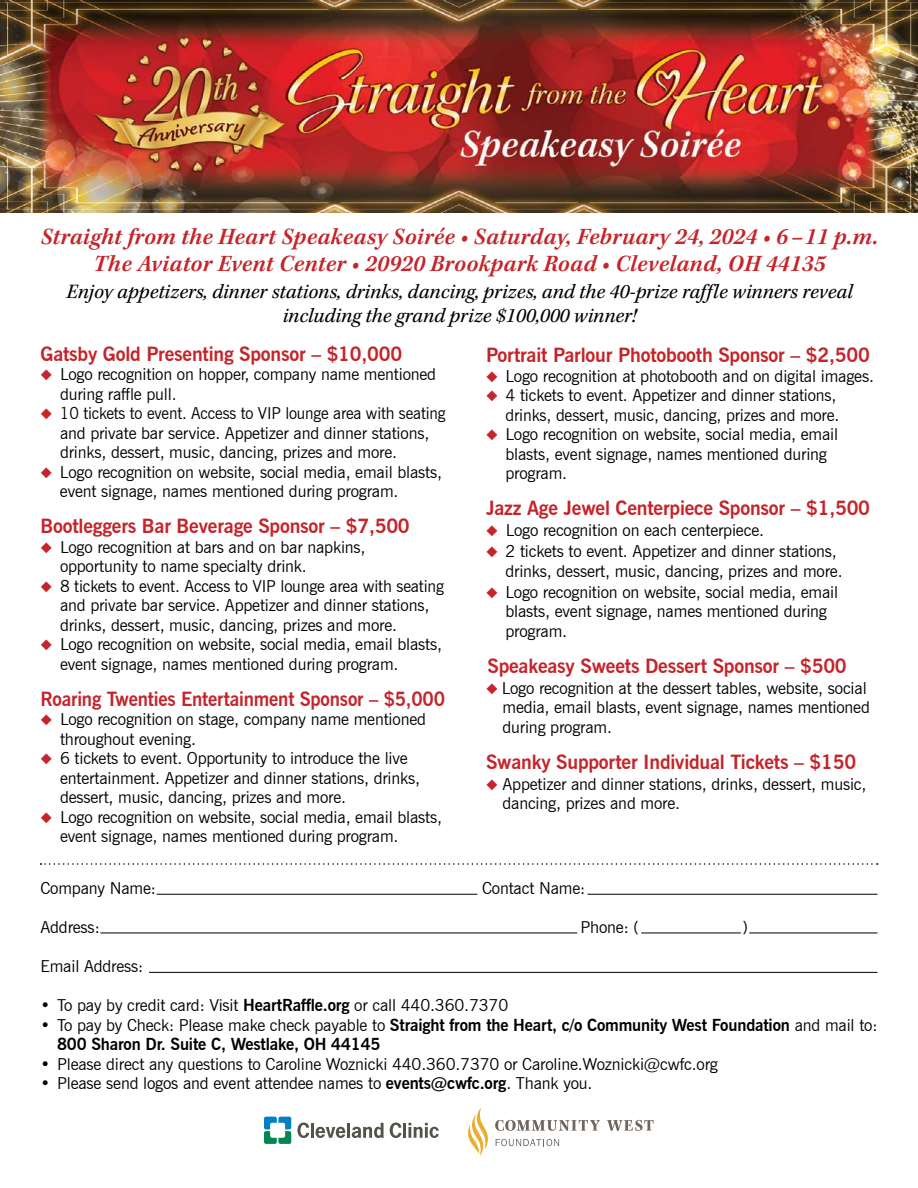
<style>
.page{position:relative;width:918px;height:1188px;background:#fff}
.page>*{position:absolute;margin:0;border:0;box-sizing:border-box;transform-origin:0 0}
.t1{font:italic 600 24px/27px "Kepler Std";letter-spacing:.01em;color:#c4242a;text-align:center}
.t2{font:italic 21px/24px "Kepler Std";color:#000;text-align:center}
.t3{font:700 19.5px "News Gothic BT";letter-spacing:-.01em;color:#c4242a}
.t4{font:700 19.5px "News Gothic BT";letter-spacing:-.01em;color:#c4242a;scale:.96 1}
.t5{font:16.5px/19.5px "News Gothic BT";letter-spacing:-.01em;color:#000}
.t6{font:16.5px/19.5px "News Gothic BT";letter-spacing:-.01em;color:#000;scale:.96 1}
.t7{font:700 16.5px/19.5px "News Gothic BT";letter-spacing:-.01em;color:#000}
.s1{color:#c4242a}
.s2{font-weight:700}
.s3{font-weight:400}
</style>
<div class="page">
<img style="left:0;top:0;width:918px;height:213px">
<svg style="left:495px;top:1120px;width:105px;height:11px"></svg>
<svg style="left:607px;top:1120px;width:46px;height:11px"></svg>
<svg style="left:496px;top:1139px;width:63px;height:7px"></svg>
<svg style="left:468px;top:1108px;width:20px;height:48px"></svg>
<svg style="left:264px;top:1117px;width:27px;height:27px"></svg>
<svg style="left:297px;top:1123px;width:12px;height:15px"></svg>
<hr style="left:311px;top:1123px;width:3px;height:15px;background:#54534a">
<svg style="left:316px;top:1127px;width:29px;height:11px"></svg>
<hr style="left:347px;top:1123px;width:3px;height:15px;background:#54534a">
<svg style="left:390px;top:1123px;width:12px;height:15px"></svg>
<hr style="left:403px;top:1123px;width:3px;height:15px;background:#54534a">
<svg style="left:408px;top:1123px;width:31px;height:15px"></svg>
<svg style="left:352px;top:1123px;width:32px;height:15px"></svg>
<svg style="left:40px;top:863px;width:838px;height:2px"></svg>
<hr style="left:157px;top:894px;width:320px;height:1px;background:#000">
<hr style="left:100px;top:933px;width:477px;height:1px;background:#000">
<hr style="left:149px;top:972px;width:729px;height:1px;background:#000">
<hr style="left:588px;top:894px;width:290px;height:1px;background:#000">
<hr style="left:641px;top:933px;width:100px;height:1px;background:#000">
<hr style="left:749px;top:933px;width:129px;height:1px;background:#000">
<h1 class="t1" style="left:41px;top:224px;width:839px">Straight from the Heart Speakeasy Soirée • Saturday, February 24, 2024 • 6 – 11 p.m.<br>The Aviator Event Center • 20920 Brookpark Road • Cleveland, OH 44135</h1>
<p class="t2" style="left:66px;top:280px;width:788px">Enjoy appetizers, dinner stations, drinks, dancing, prizes, and the 40-prize raffle winners reveal including the grand prize $100,000 winner!</p>
<p class="t3" style="left:40px;top:342px;width:363px">Gatsby Gold Presenting Sponsor – $10,000</p>
<p class="t5" style="left:60px;top:365px;width:378px;text-indent:-20px"><span class="s1">◆</span> Logo recognition on hopper, company name mentioned during raffle pull.</p>
<p class="t6" style="left:60px;top:404px;width:403px;text-indent:-20px"><span class="s1">◆</span> 10 tickets to event. Access to VIP lounge area with seating and private bar service. Appetizer and dinner stations, drinks, dessert, music, dancing, prizes and more.</p>
<p class="t5" style="left:60px;top:462px;width:384px;text-indent:-19px"><span class="s1">◆</span> Logo recognition on website, social media, email blasts, event signage, names mentioned during program.</p>
<p class="t3" style="left:40px;top:515px;width:371px">Bootleggers Bar Beverage Sponsor – $7,500</p>
<p class="t5" style="left:60px;top:537px;width:307px;text-indent:-20px"><span class="s1">◆</span> Logo recognition at bars and on bar napkins, opportunity to name specialty drink.</p>
<p class="t5" style="left:60px;top:576px;width:385px;text-indent:-20px"><span class="s1">◆</span> 8 tickets to event. Access to VIP lounge area with seating and private bar service. Appetizer and dinner stations, drinks, dessert, music, dancing, prizes and more.</p>
<p class="t5" style="left:60px;top:635px;width:384px;text-indent:-20px"><span class="s1">◆</span> Logo recognition on website, social media, email blasts, event signage, names mentioned during program.</p>
<p class="t4" style="left:40px;top:687px;width:423px">Roaring Twenties Entertainment Sponsor – $5,000</p>
<p class="t5" style="left:60px;top:710px;width:368px;text-indent:-20px"><span class="s1">◆</span> Logo recognition on stage, company name mentioned throughout evening.</p>
<p class="t5" style="left:60px;top:749px;width:362px;text-indent:-20px"><span class="s1">◆</span> 6 tickets to event. Opportunity to introduce the live entertainment. Appetizer and dinner stations, drinks, dessert, music, dancing, prizes and more.</p>
<p class="t5" style="left:60px;top:807px;width:384px;text-indent:-20px"><span class="s1">◆</span> Logo recognition on website, social media, email blasts, event signage, names mentioned during program.</p>
<p class="t3" style="left:486px;top:343px;width:385px">Portrait Parlour Photobooth Sponsor – $2,500</p>
<p class="t5" style="left:486px;top:366px;width:390px"><span class="s1">◆</span> Logo recognition at photobooth and on digital images.</p>
<p class="t5" style="left:486px;top:386px;width:355px;text-align:right"><span class="s1">◆</span> 4 tickets to event. Appetizer and dinner stations, drinks, dessert, music, dancing, prizes and more.</p>
<p class="t5" style="left:506px;top:425px;width:334px;text-indent:-20px"><span class="s1">◆</span> Logo recognition on website, social media, email blasts, event signage, names mentioned during program.</p>
<p class="t3" style="left:486px;top:496px;width:386px">Jazz Age Jewel Centerpiece Sponsor – $1,500</p>
<p class="t5" style="left:486px;top:521px;width:280px"><span class="s1">◆</span> Logo recognition on each centerpiece.</p>
<p class="t5" style="left:506px;top:542px;width:339px;text-indent:-20px"><span class="s1">◆</span> 2 tickets to event. Appetizer and dinner stations, drinks, dessert, music, dancing, prizes and more.</p>
<p class="t5" style="left:506px;top:582px;width:334px;text-indent:-20px"><span class="s1">◆</span> Logo recognition on website, social media, email blasts, event signage, names mentioned during program.</p>
<p class="t3" style="left:488px;top:654px;width:361px">Speakeasy Sweets Dessert Sponsor – $500</p>
<p class="t5" style="left:502px;top:678px;width:369px;text-indent:-16px"><span class="s1">◆</span> Logo recognition at the dessert tables, website, social media, email blasts, event signage, names mentioned during program.</p>
<p class="t3" style="left:486px;top:750px;width:372px">Swanky Supporter Individual Tickets – $150</p>
<p class="t5" style="left:502px;top:774px;width:366px;text-indent:-16px"><span class="s1">◆</span> Appetizer and dinner stations, drinks, dessert, music, dancing, prizes and more.</p>
<p class="t5" style="left:40px;top:879px;width:117px">Company Name:</p>
<p class="t5" style="left:482px;top:879px;width:105px">Contact Name:</p>
<p class="t5" style="left:40px;top:918px;width:61px">Address:</p>
<p class="t5" style="left:580px;top:918px;width:60px">Phone: (</p>
<p class="t5" style="left:742px;top:918px;width:7px">)</p>
<p class="t5" style="left:40px;top:957px;width:104px">Email Address:</p>
<p class="t5" style="left:40px;top:996px;width:469px">• To pay by credit card: Visit <span class="s2">HeartRaffle.org</span> or call 440.360.7370</p>
<p class="t7" style="left:57px;top:1015px;width:822px;text-indent:-17px"><span class="s3">• To pay by Check: Please make check payable to</span> Straight from the Heart, c/o Community West Foundation <span class="s3">and mail to:<br></span>800 Sharon Dr. Suite C, Westlake, OH 44145</p>
<p class="t5" style="left:41px;top:1054px;width:679px">• Please direct any questions to Caroline Woznicki 440.360.7370 or Caroline.Woznicki@cwfc.org</p>
<p class="t5" style="left:41px;top:1074px;width:553px">• Please send logos and event attendee names to <span class="s2">events@cwfc.org</span>. Thank you.</p>
</div>
